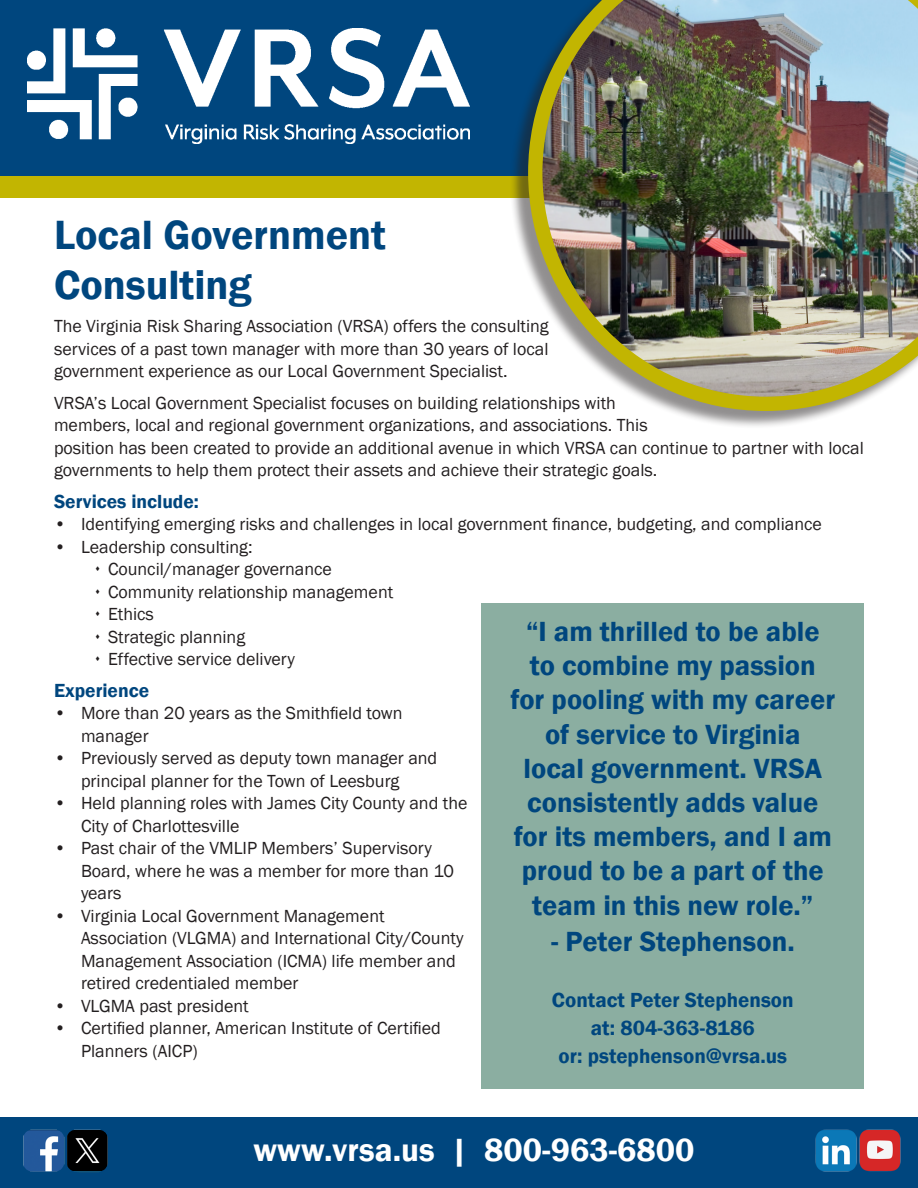
<style>
.page{position:relative;width:918px;height:1188px;background:#fff}
.page>*{position:absolute;margin:0;border:0;box-sizing:border-box;transform-origin:0 0}
.t1{font:600 42px/50.4px "Franklin Gothic";color:#00467e}
.t2{font:600 33px "Franklin Gothic";color:#fff}
.t3{font:600 28.5px/34.2px "Franklin Gothic";color:#00467e;text-align:center}
.t4{font:600 21px "Franklin Gothic";color:#00467e}
.t5{font:600 19.5px "Franklin Gothic";color:#00467e}
.t6{font:18px/22.5px "Franklin Gothic";color:#231f20}
</style>
<div class="page">
<div style="left:482px;top:603px;width:382px;height:486px;background:#8baea1"></div>
<div style="left:0;top:0;width:918px;height:187px;background:#00467e"></div>
<div style="left:0;top:176px;width:918px;height:21px;background:#c2b501"></div>
<img style="left:27px;top:28px;width:443px;height:116px">
<div style="left:509px;top:0;width:409px;height:430px;background:#231f20;opacity:.5"></div>
<img style="left:528px;top:0;width:390px;height:411px">
<img style="left:4px;top:1118px;width:914px;height:70px">
<p class="t1" style="left:54px;top:210px;width:334px">Local Government<br>Consulting</p>
<p class="t6" style="left:54px;top:315px;width:496px;text-align:justify">The Virginia Risk Sharing Association (VRSA) offers the consulting services of a past town manager with more than 30 years of local government experience as our Local Government Specialist.</p>
<p class="t6" style="left:54px;top:392px;width:811px">VRSA’s Local Government Specialist focuses on building relationships with<br>members, local and regional government organizations, and associations. This<br>position has been created to provide an additional avenue in which VRSA can continue to partner with local governments to help them protect their assets and achieve their strategic goals.</p>
<p class="t5" style="left:54px;top:489px;width:146px">Services include:</p>
<p class="t6" style="left:54px;top:513px;width:769px">• Identifying emerging risks and challenges in local government finance, budgeting, and compliance</p>
<p class="t6" style="left:54px;top:536px;width:200px">• Leadership consulting:</p>
<p class="t6" style="left:108px;top:558px;width:226px">Council/manager governance</p>
<p class="t6" style="left:108px;top:581px;width:287px">Community relationship management</p>
<p class="t6" style="left:108px;top:603px;width:47px">Ethics</p>
<p class="t6" style="left:108px;top:626px;width:139px">Strategic planning</p>
<p class="t6" style="left:108px;top:648px;width:188px">Effective service delivery</p>
<p class="t5" style="left:54px;top:678px;width:97px">Experience</p>
<p class="t6" style="left:81px;top:702px;width:323px;text-indent:-27px">• More than 20 years as the Smithfield town manager</p>
<p class="t6" style="left:81px;top:747px;width:358px;text-indent:-27px">• Previously served as deputy town manager and principal planner for the Town of Leesburg</p>
<p class="t6" style="left:81px;top:792px;width:388px;text-indent:-27px">• Held planning roles with James City County and the<br>City of Charlottesville</p>
<p class="t6" style="left:81px;top:837px;width:374px;text-indent:-27px">• Past chair of the VMLIP Members’ Supervisory<br>Board, where he was a member for more than 10 years</p>
<p class="t6" style="left:81px;top:905px;width:384px;text-indent:-27px">• Virginia Local Government Management Association (VLGMA) and International City/County Management Association (ICMA) life member and retired credentialed member</p>
<p class="t6" style="left:54px;top:995px;width:196px">• VLGMA past president</p>
<p class="t6" style="left:81px;top:1017px;width:361px;text-indent:-27px">• Certified planner, American Institute of Certified<br>Planners (AICP)</p>
<p class="t3" style="left:510px;top:615px;width:326px">“I am thrilled to be able to combine my passion for pooling with my career of service to Virginia<br>local government. VRSA consistently adds value for its members, and I am proud to be a part of the team in this new role.”</p>
<p class="t3" style="left:551px;top:925px;width:245px">- Peter Stephenson.</p>
<p class="t4" style="left:552px;top:987px;width:243px">Contact Peter Stephenson</p>
<p class="t4" style="left:591px;top:1015px;width:165px">at: 804-363-8186</p>
<p class="t4" style="left:559px;top:1043px;width:230px">or: pstephenson@vrsa.us</p>
<p class="t2" style="left:254px;top:1129px;width:443px">www.vrsa.us | 800-963-6800</p>
</div>
